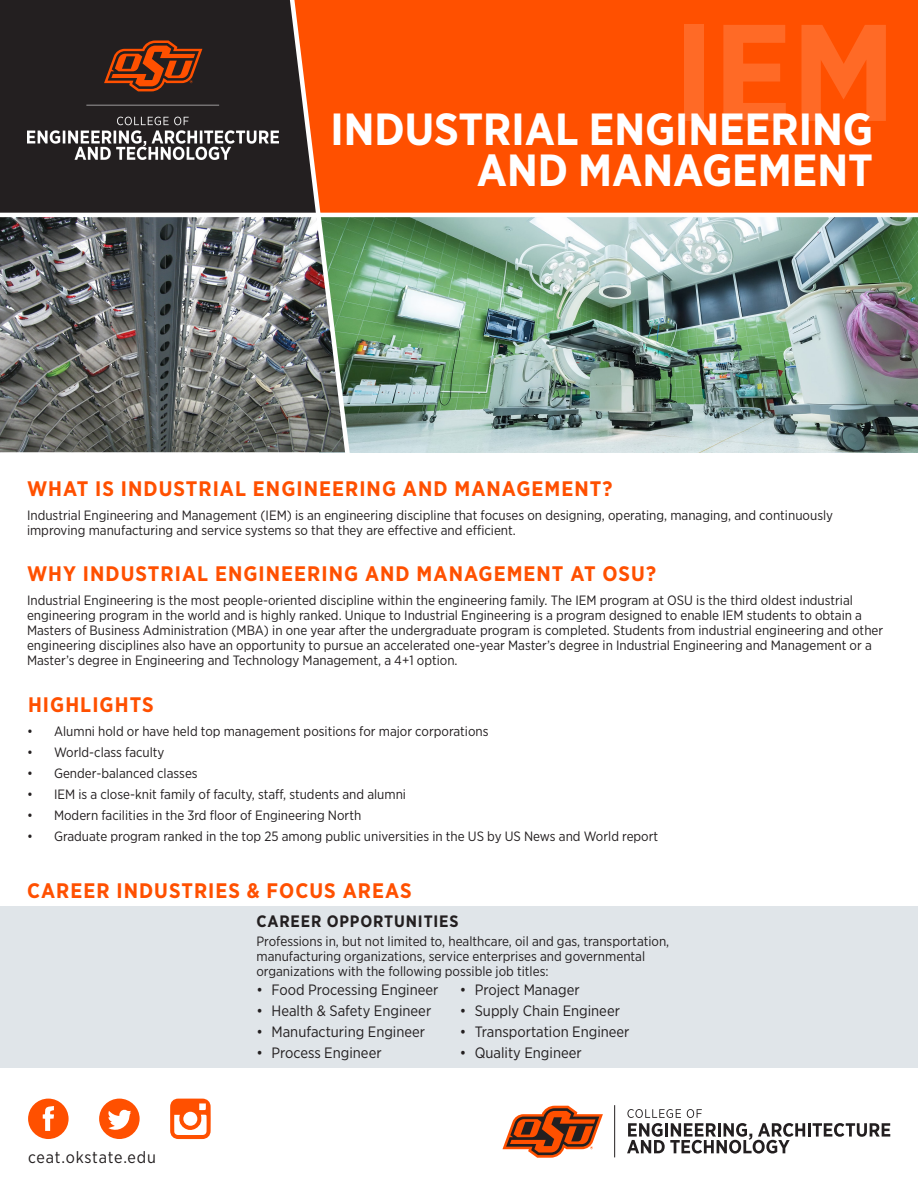
<style>
.page{position:relative;width:918px;height:1188px;background:#fff}
.page>*{position:absolute;margin:0;border:0;box-sizing:border-box;transform-origin:0 0}
.t1{font:700 137.25px "Gotham Narrow";color:#fff}
.t2{font:700 45px "Gotham Narrow";color:#fff}
.t3{font:700 21px "Gotham Narrow";letter-spacing:.05em;color:#ff5000}
.t4{font:700 16.5px "Gotham Narrow";letter-spacing:.05em;color:#231f20}
.t5{font:16.5px "Gotham Narrow";letter-spacing:.045em;color:#231f20}
.t6{font:15px "Gotham Narrow";color:#231f20}
.t7{font:13.5px/15px "Gotham Narrow";color:#231f20}
</style>
<div class="page">
<div style="left:0;top:0;width:286px;height:213px;background:#231f20"></div>
<img style="left:27px;top:101px;width:252px;height:58px">
<img style="left:353px;top:217px;width:565px;height:235px">
<img style="left:0;top:217px;width:286px;height:235px">
<div style="left:353px;top:0;width:565px;height:213px;background:#ff5000"></div>
<img style="left:286px;top:0;width:67px;height:453px">
<hr style="left:0;top:213px;width:918px;height:4px;background:#fff">
<div style="left:0;top:907px;width:918px;height:161px;background:#e0e5e9"></div>
<hr style="left:614px;top:1105px;width:1px;height:52px;background:#231f20">
<hr style="left:808px;top:1123px;width:3px;height:14px;background:#231f20">
<svg style="left:813px;top:1123px;width:77px;height:14px"></svg>
<svg style="left:627px;top:1109px;width:178px;height:45px"></svg>
<svg style="left:28px;top:1099px;width:41px;height:40px"></svg>
<svg style="left:99px;top:1099px;width:41px;height:40px"></svg>
<svg style="left:170px;top:1099px;width:41px;height:40px"></svg>
<svg style="left:104px;top:40px;width:98px;height:51px;background:#7b3213"></svg>
<svg style="left:502px;top:1106px;width:101px;height:52px"></svg>
<h1 class="t1" style="left:673px;top:-15px;width:224px">IEM</h1>
<p class="t2" style="left:477px;top:141px;width:398px">AND MANAGEMENT</p>
<p class="t2" style="left:330px;top:100px;width:544px">INDUSTRIAL ENGINEERING</p>
<p class="t3" style="left:27px;top:476px;width:587px">WHAT IS INDUSTRIAL ENGINEERING AND MANAGEMENT?</p>
<p class="t7" style="left:27px;top:508px;width:808px">Industrial Engineering and Management (IEM) is an engineering discipline that focuses on designing, operating, managing, and continuously improving manufacturing and service systems so that they are effective and efficient.</p>
<p class="t3" style="left:27px;top:560px;width:631px">WHY INDUSTRIAL ENGINEERING AND MANAGEMENT AT OSU?</p>
<p class="t7" style="left:27px;top:592px;width:858px">Industrial Engineering is the most people-oriented discipline within the engineering family. The IEM program at OSU is the third oldest industrial engineering program in the world and is highly ranked. Unique to Industrial Engineering is a program designed to enable IEM students to obtain a Masters of Business Administration (MBA) in one year after the undergraduate program is completed. Students from industrial engineering and other engineering disciplines also have an opportunity to pursue an accelerated one-year Master’s degree in Industrial Engineering and Management or a Master’s degree in Engineering and Technology Management, a 4+1 option.</p>
<p class="t3" style="left:28px;top:691px;width:127px">HIGHLIGHTS</p>
<p class="t7" style="left:27px;top:724px;width:463px">• Alumni hold or have held top management positions for major corporations</p>
<p class="t7" style="left:27px;top:745px;width:139px">• World-class faculty</p>
<p class="t7" style="left:27px;top:766px;width:172px">• Gender-balanced classes</p>
<p class="t7" style="left:27px;top:787px;width:381px">• IEM is a close-knit family of faculty, staff, students and alumni</p>
<p class="t7" style="left:27px;top:808px;width:336px">• Modern facilities in the 3rd floor of Engineering North</p>
<p class="t7" style="left:27px;top:829px;width:633px">• Graduate program ranked in the top 25 among public universities in the US by US News and World report</p>
<p class="t3" style="left:27px;top:877px;width:386px">CAREER INDUSTRIES &amp; FOCUS AREAS</p>
<p class="t4" style="left:256px;top:911px;width:204px">CAREER OPPORTUNITIES</p>
<p class="t7" style="left:256px;top:933px;width:414px">Professions in, but not limited to, healthcare, oil and gas, transportation, manufacturing organizations, service enterprises and governmental organizations with the following possible job titles:</p>
<p class="t5" style="left:28px;top:1147px;width:129px">ceat.okstate.edu</p>
<p class="t6" style="left:256px;top:981px;width:183px">• Food Processing Engineer</p>
<p class="t6" style="left:256px;top:1002px;width:176px">• Health &amp; Safety Engineer</p>
<p class="t6" style="left:256px;top:1023px;width:170px">• Manufacturing Engineer</p>
<p class="t6" style="left:256px;top:1044px;width:127px">• Process Engineer</p>
<p class="t6" style="left:460px;top:981px;width:121px">• Project Manager</p>
<p class="t6" style="left:460px;top:1002px;width:162px">• Supply Chain Engineer</p>
<p class="t6" style="left:460px;top:1023px;width:171px">• Transportation Engineer</p>
<p class="t6" style="left:460px;top:1044px;width:123px">• Quality Engineer</p>
</div>
